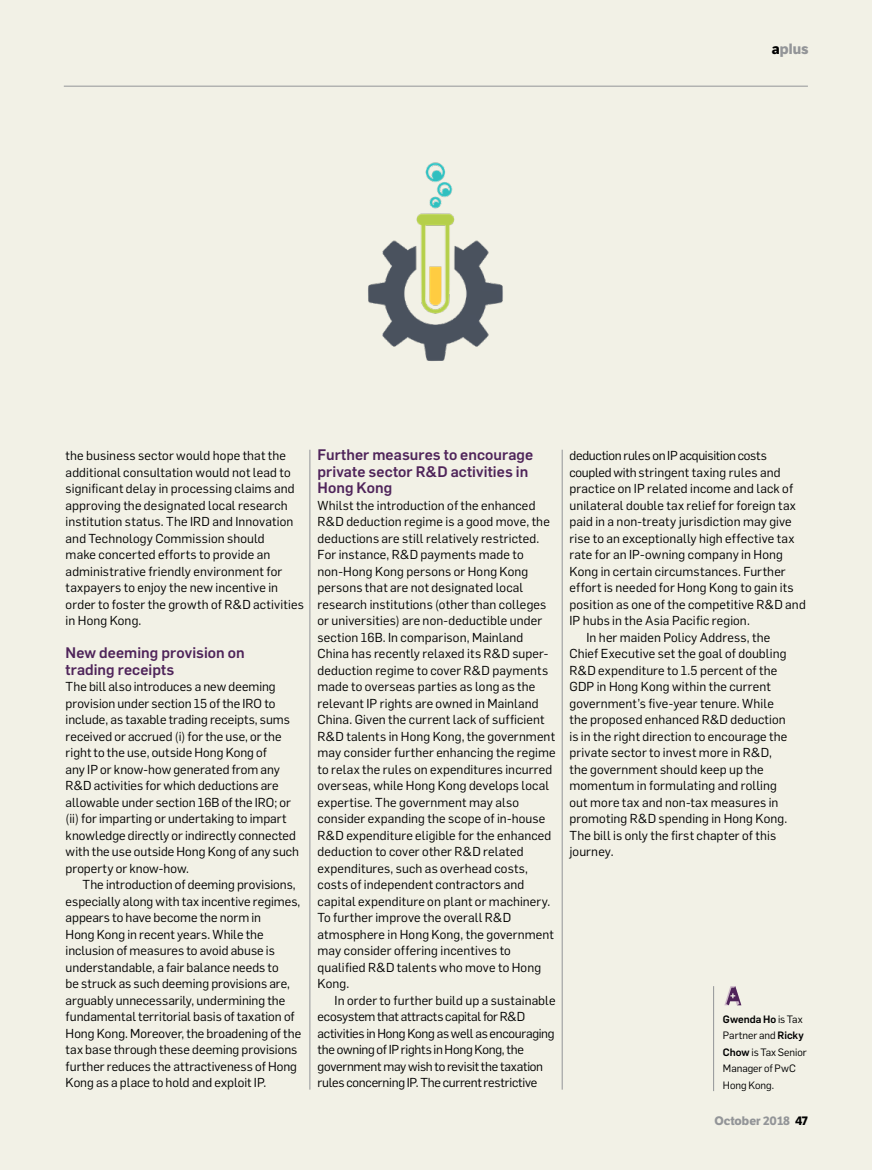
<style>
.page{position:relative;width:872px;height:1170px;background:#fff}
.page>*{position:absolute;margin:0;border:0;box-sizing:border-box;transform-origin:0 0}
.t1{font:500 15px/16.5px "Flama";letter-spacing:.005em;color:#4f245a}
.t2{font:700 14.55px "LFT Etica";color:#939598}
.t3{font:12.75px/16.5px "Flama";letter-spacing:.01em;color:#000}
.t4{font:12.75px/16.5px "Flama";letter-spacing:-.015em;color:#000}
.t5{font:12.75px "Flama";letter-spacing:-.02em;color:#000}
.t6{font:700 12px "LFT Etica";color:#939598}
.t7{font:10.5px/16.5px "Flama";letter-spacing:-.005em;color:#000}
.s1{color:#000}
.s2{font-weight:500}
</style>
<div class="page">
<div style="left:0;top:0;width:872px;height:1169px;background:#f2f1e6"></div>
<hr style="left:309px;top:449px;width:1px;height:640px;background:#939598">
<hr style="left:562px;top:449px;width:1px;height:640px;background:#939598">
<svg style="left:724px;top:986px;width:17px;height:19px"></svg>
<hr style="left:713px;top:986px;width:1px;height:104px;background:#939598">
<img style="left:368px;top:162px;width:135px;height:199px">
<hr style="left:64px;top:86px;width:744px;height:1px;background:#939598">
<p class="t2" style="left:772px;top:40px;width:38px"><span class="s1">a</span>plus</p>
<p class="t3" style="left:66px;top:446px;width:240px">the business sector would hope that the additional consultation would not lead to significant delay in processing claims and approving the designated local research institution status. The IRD and Innovation and Technology Commission should<br>make concerted efforts to provide an administrative friendly environment for taxpayers to enjoy the new incentive in order to foster the growth of R&amp;D activities in Hong Kong.</p>
<p class="t1" style="left:66px;top:643px;width:180px">New deeming provision on trading receipts</p>
<p class="t3" style="left:66px;top:677px;width:235px">The bill also introduces a new deeming provision under section 15 of the IRO to include, as taxable trading receipts, sums received or accrued (i) for the use, or the right to the use, outside Hong Kong of<br>any IP or know-how generated from any R&amp;D activities for which deductions are allowable under section 16B of the IRO; or (ii) for imparting or undertaking to impart knowledge directly or indirectly connected with the use outside Hong Kong of any such property or know-how.</p>
<p class="t3" style="left:66px;top:875px;width:237px;text-indent:17px">The introduction of deeming provisions, especially along with tax incentive regimes, appears to have become the norm in<br>Hong Kong in recent years. While the inclusion of measures to avoid abuse is understandable, a fair balance needs to<br>be struck as such deeming provisions are, arguably unnecessarily, undermining the fundamental territorial basis of taxation of Hong Kong. Moreover, the broadening of the tax base through these deeming provisions further reduces the attractiveness of Hong Kong as a place to hold and exploit IP.</p>
<p class="t1" style="left:317px;top:445px;width:217px">Further measures to encourage private sector R&amp;D activities in<br>Hong Kong</p>
<p class="t3" style="left:317px;top:496px;width:240px">Whilst the introduction of the enhanced R&amp;D deduction regime is a good move, the deductions are still relatively restricted.<br>For instance, R&amp;D payments made to non-Hong Kong persons or Hong Kong persons that are not designated local research institutions (other than colleges or universities) are non-deductible under section 16B. In comparison, Mainland China has recently relaxed its R&amp;D super&shy;deduction regime to cover R&amp;D payments made to overseas parties as long as the relevant IP rights are owned in Mainland China. Given the current lack of sufficient R&amp;D talents in Hong Kong, the government may consider further enhancing the regime to relax the rules on expenditures incurred overseas, while Hong Kong develops local expertise. The government may also consider expanding the scope of in-house R&amp;D expenditure eligible for the enhanced deduction to cover other R&amp;D related expenditures, such as overhead costs, costs of independent contractors and capital expenditure on plant or machinery.<br>To further improve the overall R&amp;D atmosphere in Hong Kong, the government may consider offering incentives to qualified R&amp;D talents who move to Hong Kong.</p>
<p class="t4" style="left:317px;top:991px;width:240px;text-indent:17px">In order to further build up a sustainable ecosystem that attracts capital for R&amp;D activities in Hong Kong as well as encouraging the owning of IP rights in Hong Kong, the government may wish to revisit the taxation rules concerning IP. The current restrictive</p>
<p class="t5" style="left:569px;top:446px;width:199px">deduction rules on IP acquisition costs</p>
<p class="t3" style="left:569px;top:463px;width:213px">coupled with stringent taxing rules and</p>
<p class="t3" style="left:569px;top:479px;width:225px">practice on IP related income and lack of</p>
<p class="t3" style="left:569px;top:496px;width:228px">unilateral double tax relief for foreign tax</p>
<p class="t3" style="left:569px;top:512px;width:224px">paid in a non-treaty jurisdiction may give</p>
<p class="t3" style="left:569px;top:529px;width:227px">rise to an exceptionally high effective tax</p>
<p class="t3" style="left:569px;top:545px;width:215px">rate for an IP-owning company in Hong</p>
<p class="t3" style="left:569px;top:562px;width:218px">Kong in certain circumstances. Further</p>
<p class="t3" style="left:569px;top:578px;width:226px">effort is needed for Hong Kong to gain its</p>
<p class="t3" style="left:569px;top:595px;width:238px">position as one of the competitive R&amp;D and</p>
<p class="t3" style="left:569px;top:611px;width:182px">IP hubs in the Asia Pacific region.</p>
<p class="t3" style="left:586px;top:628px;width:185px">In her maiden Policy Address, the</p>
<p class="t3" style="left:569px;top:644px;width:218px">Chief Executive set the goal of doubling</p>
<p class="t3" style="left:569px;top:661px;width:209px">R&amp;D expenditure to 1.5 percent of the</p>
<p class="t3" style="left:569px;top:677px;width:203px">GDP in Hong Kong within the current</p>
<p class="t3" style="left:569px;top:694px;width:206px">government’s five-year tenure. While</p>
<p class="t3" style="left:569px;top:710px;width:218px">the proposed enhanced R&amp;D deduction</p>
<p class="t3" style="left:569px;top:727px;width:219px">is in the right direction to encourage the</p>
<p class="t3" style="left:569px;top:743px;width:204px">private sector to invest more in R&amp;D,</p>
<p class="t3" style="left:569px;top:760px;width:196px">the government should keep up the</p>
<p class="t3" style="left:569px;top:776px;width:209px">momentum in formulating and rolling</p>
<p class="t3" style="left:569px;top:793px;width:210px">out more tax and non-tax measures in</p>
<p class="t3" style="left:569px;top:809px;width:219px">promoting R&amp;D spending in Hong Kong.</p>
<p class="t3" style="left:569px;top:826px;width:208px">The bill is only the first chapter of this</p>
<p class="t3" style="left:569px;top:842px;width:46px">journey.</p>
<p class="t7" style="left:723px;top:1009px;width:85px"><span class="s2">Gwenda Ho</span> is Tax<br>Partner and <span class="s2">Ricky<br>Chow</span> is Tax Senior<br>Manager of PwC<br>Hong Kong.</p>
<p class="t6" style="left:714px;top:1113px;width:95px">October 2018 <span class="s1">47</span></p>
</div>
